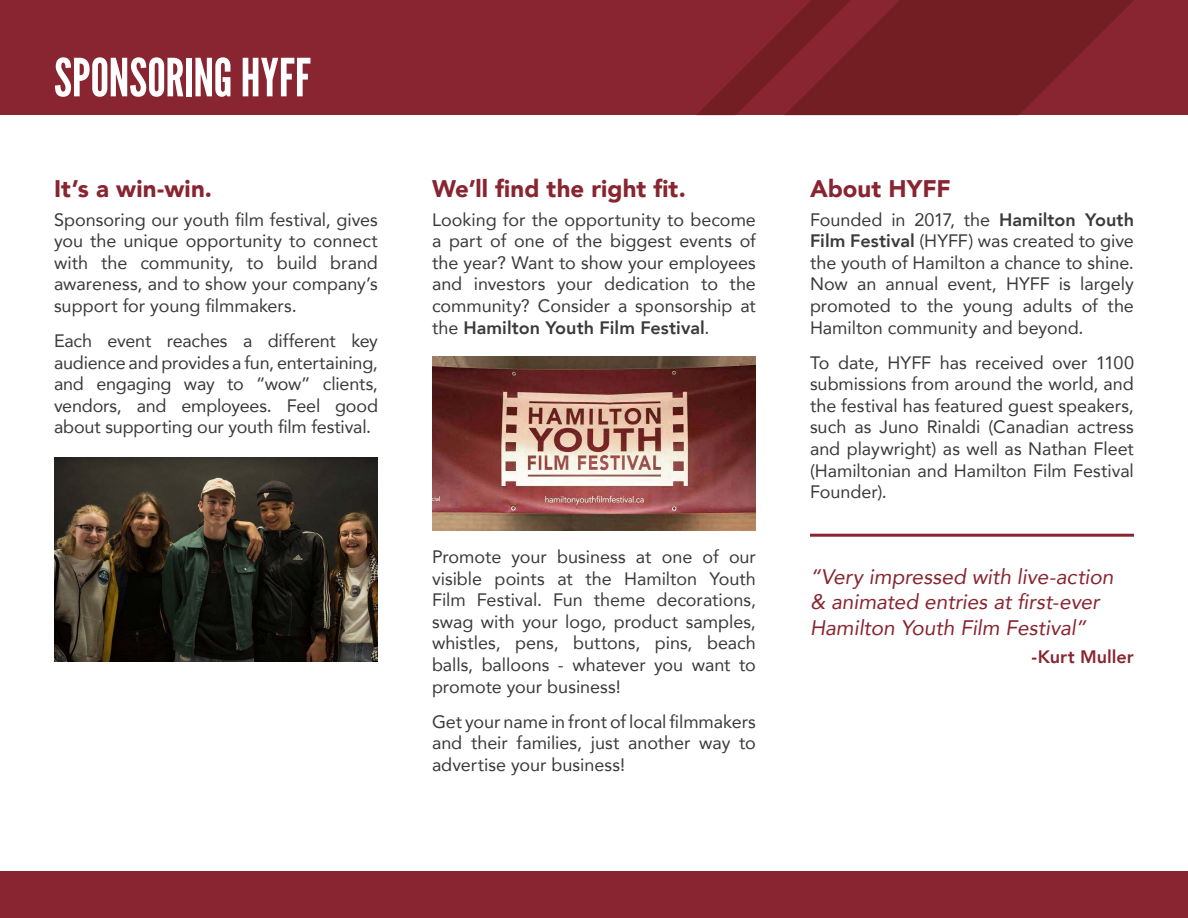
<style>
.page{position:relative;width:1188px;height:918px;background:#fff}
.page>*{position:absolute;margin:0;border:0;box-sizing:border-box;transform-origin:0 0}
.t1{font:52.5px "League Gothic";color:#fff}
.t2{font:900 24px "Avenir";letter-spacing:.005em;color:#882530}
.t3{font:italic 21px/25.2px "Avenir";letter-spacing:-.005em;color:#882530}
.t4{font:18px/21.6px "Avenir";color:#393a39;text-align:justify}
.t5{font:800 18px "Avenir";letter-spacing:.005em;color:#882530}
.s1{font-weight:800}
</style>
<div class="page">
<div style="left:0;top:0;width:1188px;height:115px;background:#882530"></div>
<div style="left:0;top:872px;width:1188px;height:46px;background:#882530"></div>
<svg style="left:697px;top:0;width:437px;height:115px"></svg>
<hr style="left:810px;top:534px;width:324px;height:3px;background:#882530">
<img style="left:54px;top:458px;width:324px;height:204px">
<img style="left:432px;top:356px;width:324px;height:175px">
<h1 class="t1" style="left:54px;top:46px;width:258px">SPONSORING HYFF</h1>
<h2 class="t2" style="left:54px;top:168px;width:159px">It’s a win-win.</h2>
<p class="t4" style="left:54px;top:208px;width:325px">Sponsoring our youth film festival, gives you the unique opportunity to connect with the community, to build brand awareness, and to show your company’s support for young filmmakers.</p>
<p class="t4" style="left:54px;top:329px;width:326px">Each event reaches a different key audience and provides a fun, entertaining, and engaging way to “wow” clients, vendors, and employees. Feel good about supporting our youth film festival.</p>
<h2 class="t2" style="left:432px;top:168px;width:255px">We’ll find the right fit.</h2>
<p class="t4" style="left:432px;top:208px;width:325px">Looking for the opportunity to become a part of one of the biggest events of the year? Want to show your employees and investors your dedication to the community? Consider a sponsorship at the <span class="s1">Hamilton Youth Film Festival</span>.</p>
<p class="t4" style="left:432px;top:545px;width:326px">Promote your business at one of our visible points at the Hamilton Youth Film Festival. Fun theme decorations, swag with your logo, product samples, whistles, pens, buttons, pins, beach balls, balloons - whatever you want to promote your business!</p>
<p class="t4" style="left:432px;top:710px;width:325px">Get your name in front of local filmmakers and their families, just another way to advertise your business!</p>
<h2 class="t2" style="left:810px;top:168px;width:142px">About HYFF</h2>
<p class="t4" style="left:810px;top:208px;width:326px">Founded in 2017, the <span class="s1">Hamilton Youth Film Festival</span> (HYFF) was created to give the youth of Hamilton a chance to shine.<br>Now an annual event, HYFF is largely promoted to the young adults of the Hamilton community and beyond.</p>
<p class="t4" style="left:810px;top:351px;width:326px">To date, HYFF has received over 1100 submissions from around the world, and the festival has featured guest speakers, such as Juno Rinaldi (Canadian actress and playwright) as well as Nathan Fleet (Hamiltonian and Hamilton Film Festival Founder).</p>
<p class="t3" style="left:810px;top:564px;width:305px">“Very impressed with live-action &amp; animated entries at first-ever<br>Hamilton Youth Film Festival”</p>
<p class="t5" style="left:1032px;top:640px;width:104px">-Kurt Muller</p>
</div>
